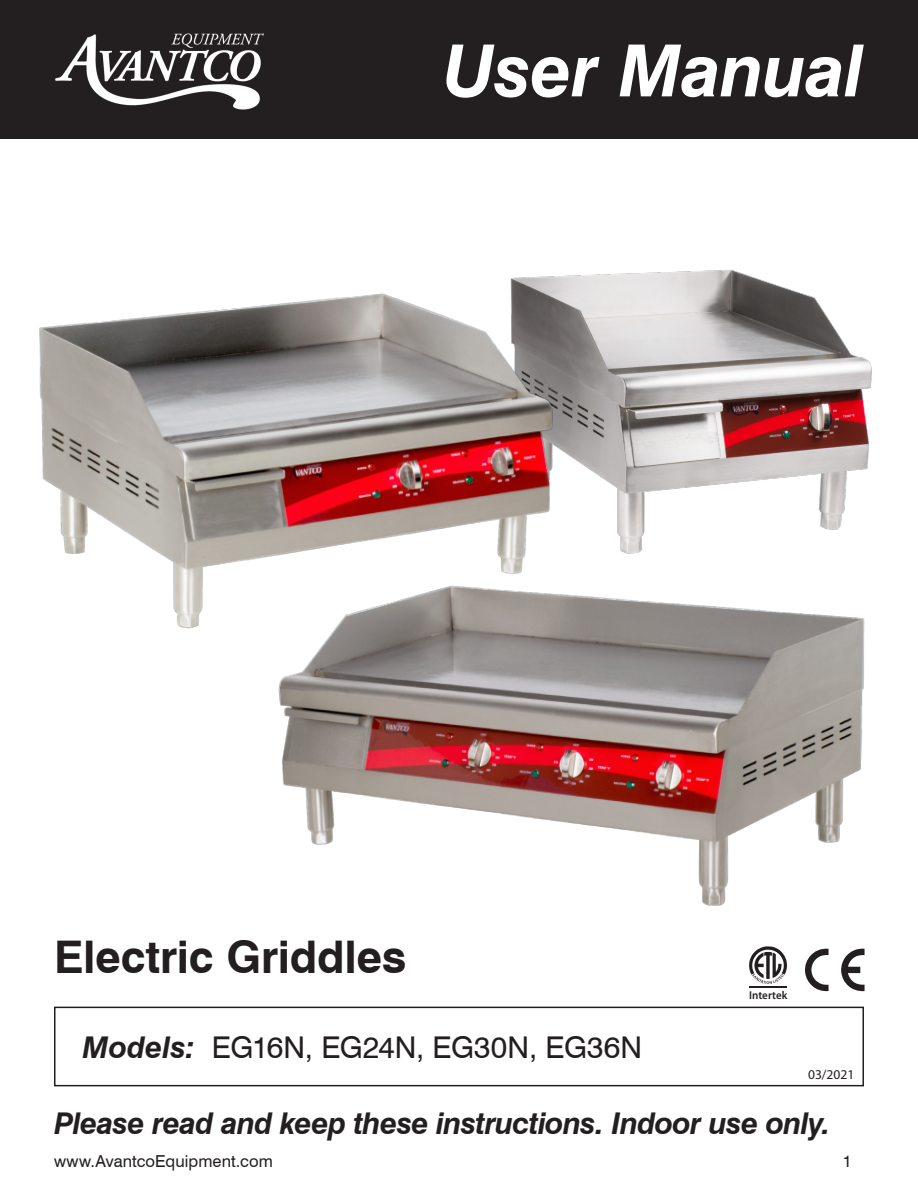
<style>
.page{position:relative;width:918px;height:1188px;background:#fff}
.page>*{position:absolute;margin:0;border:0;box-sizing:border-box;transform-origin:0 0}
.t1{font:italic 700 72px "Swiss 721 BT";letter-spacing:-.01em;color:#fff}
.t2{font:700 45px "Swiss 721 BT";letter-spacing:-.005em;color:#231f20}
.t3{font:italic 700 30px "Swiss 721 BT";letter-spacing:-.025em;color:#231f20}
.t4{font:30px "Swiss 721 BT";letter-spacing:-.005em;color:#231f20}
.t5{font:16.5px "Swiss 721 BT";letter-spacing:.005em;color:#231f20}
.t6{font:13.5px "Myriad Pro";color:#231f20}
.t7{font:600 11.4px "Myriad Pro";color:#231f20}
.s1{font-weight:700;font-style:italic}
</style>
<div class="page">
<div style="left:54px;top:1007px;width:810px;height:79px;border:2px solid #231f20"></div>
<svg style="left:805px;top:956px;width:24px;height:36px"></svg>
<svg style="left:841px;top:956px;width:23px;height:36px"></svg>
<svg style="left:749px;top:956px;width:38px;height:28px"></svg>
<hr style="left:749px;top:987px;width:38px;height:1px;background:#231f20">
<div style="left:0;top:0;width:918px;height:138px;background:#231f20"></div>
<img style="left:557px;top:269px;width:315px;height:269px">
<img style="left:39px;top:276px;width:518px;height:353px">
<img style="left:275px;top:538px;width:590px;height:418px">
<p class="t1" style="left:442px;top:27px;width:423px">User Manual</p>
<p class="t2" style="left:54px;top:930px;width:354px">Electric Griddles</p>
<p class="t7" style="left:749px;top:988px;width:40px">Intertek</p>
<p class="t4" style="left:82px;top:1029px;width:561px"><span class="s1">Models:</span> EG16N, EG24N, EG30N, EG36N</p>
<p class="t6" style="left:808px;top:1066px;width:48px">03/2021</p>
<p class="t3" style="left:54px;top:1105px;width:778px">Please read and keep these instructions. Indoor use only.</p>
<p class="t5" style="left:54px;top:1151px;width:220px">www.AvantcoEquipment.com</p>
<p class="t5" style="left:843px;top:1151px;width:11px">1</p>
</div>
